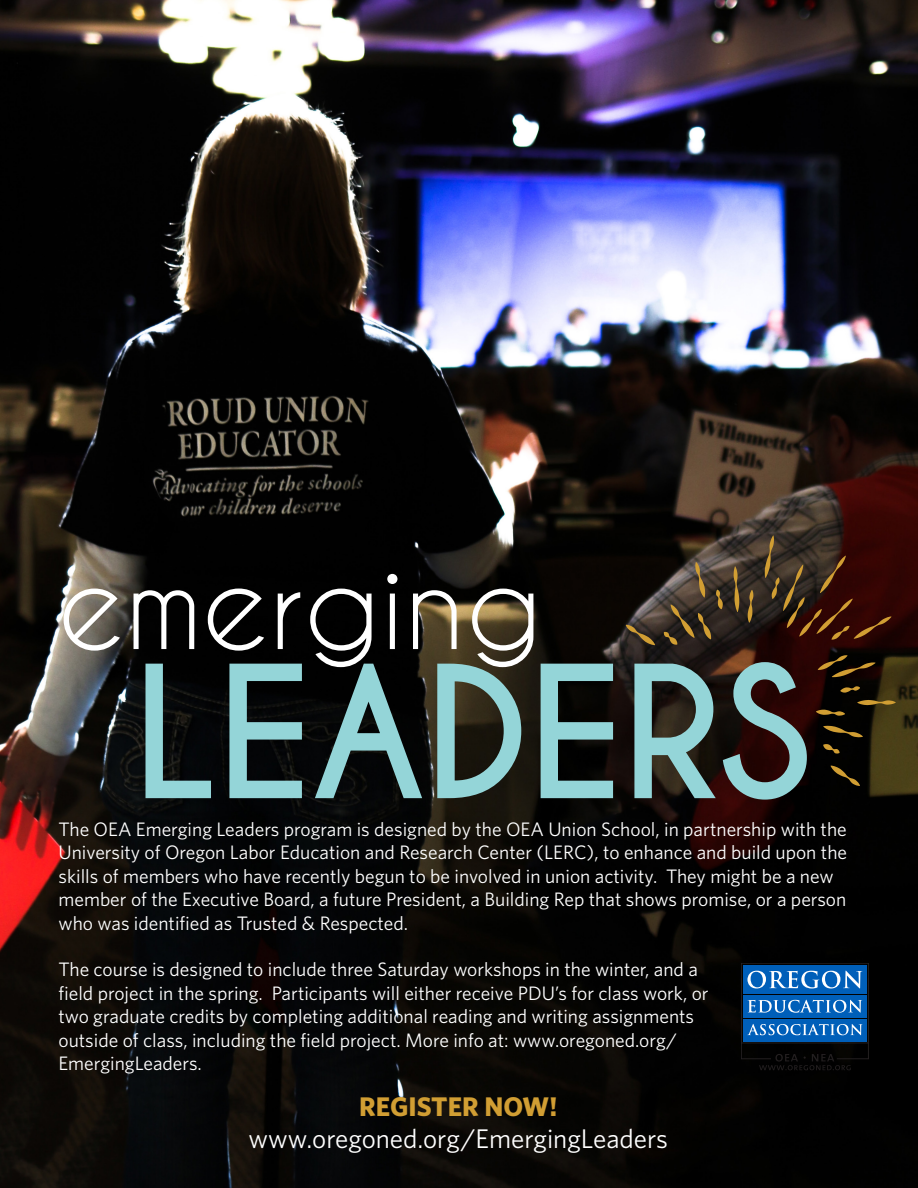
<style>
.page{position:relative;width:918px;height:1188px;background:#fff}
.page>*{position:absolute;margin:0;border:0;box-sizing:border-box;transform-origin:0 0}
.t1{font:700 172.2px "Caviar Dreams";letter-spacing:-.01em;color:#94d5d8}
.t2{font:115.8px "Caviar Dreams";color:#fff}
.t3{font:27px "Whitney";color:#fff}
.t4{font:700 27px "Whitney";color:#d19e33}
.t5{font:19.5px/23.4px "Whitney";color:#fff}
</style>
<div class="page">
<img style="left:0;top:0;width:918px;height:1188px">
<svg style="left:857px;top:700px;width:39px;height:5px"></svg>
<svg style="left:840px;top:686px;width:20px;height:7px"></svg>
<svg style="left:818px;top:655px;width:57px;height:22px"></svg>
<svg style="left:831px;top:766px;width:29px;height:20px"></svg>
<svg style="left:823px;top:744px;width:17px;height:10px"></svg>
<svg style="left:823px;top:726px;width:40px;height:11px"></svg>
<svg style="left:816px;top:710px;width:29px;height:6px"></svg>
<svg style="left:765px;top:536px;width:126px;height:104px;background:#3b1d12"></svg>
<svg style="left:734px;top:566px;width:5px;height:46px"></svg>
<svg style="left:748px;top:590px;width:5px;height:33px"></svg>
<svg style="left:626px;top:625px;width:29px;height:20px"></svg>
<svg style="left:664px;top:562px;width:59px;height:83px;background:#4b3e2f"></svg>
<svg style="left:741px;top:963px;width:128px;height:107px;background:#1c5286"></svg>
<p class="t2" style="left:58px;top:536px;width:485px">emerging</p>
<p class="t1" style="left:133px;top:629px;width:680px">LEADERS</p>
<p class="t5" style="left:58px;top:817px;width:790px">The OEA Emerging Leaders program is designed by the OEA Union School, in partnership with the</p>
<p class="t5" style="left:58px;top:841px;width:790px">University of Oregon Labor Education and Research Center (LERC), to enhance and build upon the skills of members who have recently begun to be involved in union activity. They might be a new member of the Executive Board, a future President, a Building Rep that shows promise, or a person who was identified as Trusted &amp; Respected.</p>
<p class="t5" style="left:58px;top:958px;width:652px">The course is designed to include three Saturday workshops in the winter, and a field project in the spring. Participants will either receive PDU’s for class work, or two graduate credits by completing additional reading and writing assignments outside of class, including the field project. More info at: www.oregoned.org/ EmergingLeaders.</p>
<p class="t4" style="left:359px;top:1088px;width:200px">REGISTER NOW!</p>
<p class="t3" style="left:249px;top:1121px;width:421px">www.oregoned.org/EmergingLeaders</p>
</div>
